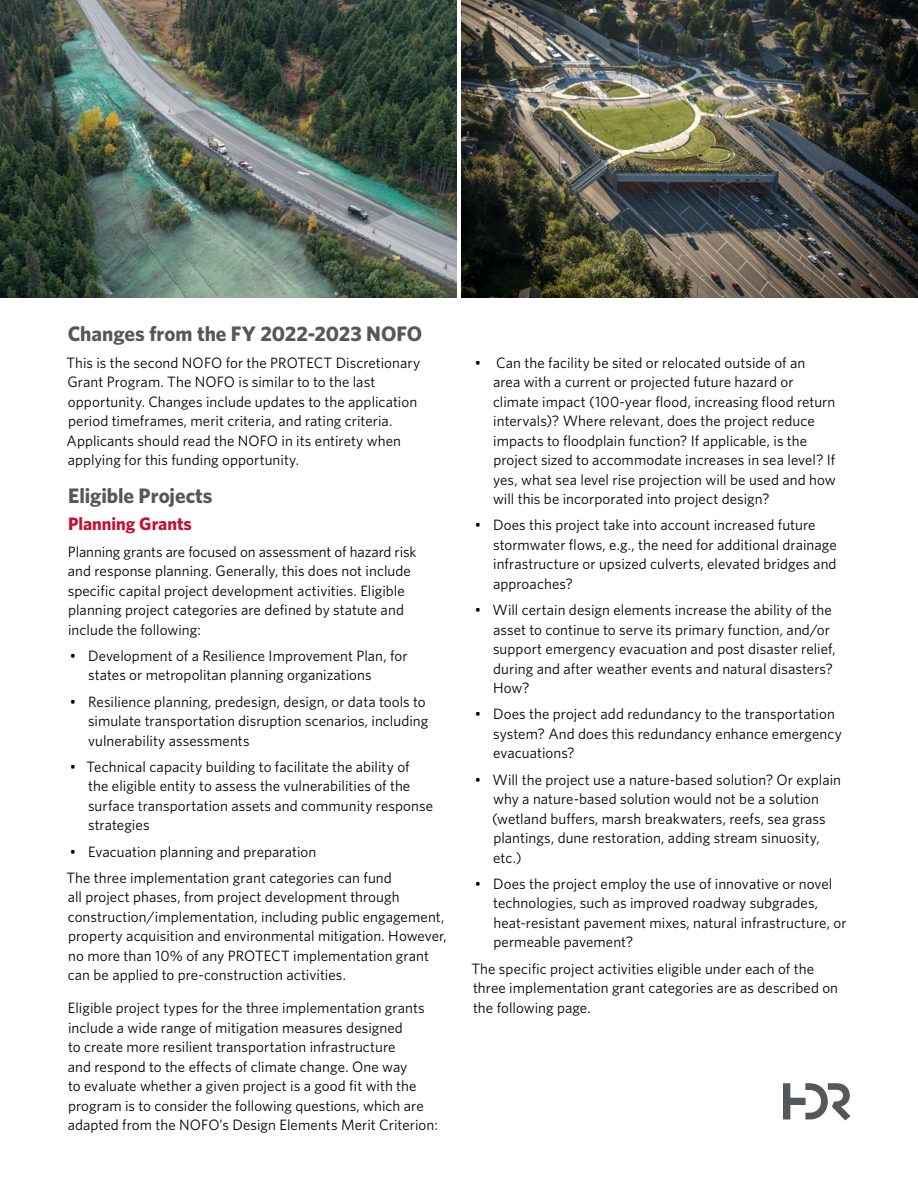
<style>
.page{position:relative;width:918px;height:1188px;background:#fff}
.page>*{position:absolute;margin:0;border:0;box-sizing:border-box;transform-origin:0 0}
.t1{font:700 21px "Whitney";color:#54585a}
.t2{font:700 18px "Whitney";color:#c8102e}
.t3{font:15px/19.5px "Whitney";letter-spacing:.005em;color:#000}
</style>
<div class="page">
<img style="left:0;top:0;width:457px;height:298px">
<img style="left:461px;top:0;width:457px;height:298px">
<svg style="left:783px;top:1083px;width:67px;height:38px"></svg>
<h1 class="t1" style="left:68px;top:320px;width:356px">Changes from the FY 2022-2023 NOFO</h1>
<p class="t3" style="left:66px;top:352px;width:355px">This is the second NOFO for the PROTECT Discretionary Grant Program. The NOFO is similar to to the last opportunity. Changes include updates to the application period timeframes, merit criteria, and rating criteria.<br>Applicants should read the NOFO in its entirety when applying for this funding opportunity.</p>
<h1 class="t1" style="left:68px;top:481px;width:146px">Eligible Projects</h1>
<p class="t2" style="left:68px;top:512px;width:125px">Planning Grants</p>
<p class="t3" style="left:68px;top:541px;width:350px">Planning grants are focused on assessment of hazard risk and response planning. Generally, this does not include specific capital project development activities. Eligible planning project categories are defined by statute and include the following:</p>
<p class="t3" style="left:88px;top:646px;width:321px;text-indent:-18px">• Development of a Resilience Improvement Plan, for states or metropolitan planning organizations</p>
<p class="t3" style="left:88px;top:691px;width:342px;text-indent:-18px">• Resilience planning, predesign, design, or data tools to simulate transportation disruption scenarios, including vulnerability assessments</p>
<p class="t3" style="left:88px;top:757px;width:347px;text-indent:-18px">• Technical capacity building to facilitate the ability of the eligible entity to assess the vulnerabilities of the surface transportation assets and community response strategies</p>
<p class="t3" style="left:66px;top:838px;width:327px;line-height:26.2px">• Evacuation planning and preparation<br>The three implementation grant categories can fund</p>
<p class="t3" style="left:68px;top:887px;width:381px">all project phases, from project development through construction/implementation, including public engagement, property acquisition and environmental mitigation. However, no more than 10% of any PROTECT implementation grant can be applied to pre-construction activities.</p>
<p class="t3" style="left:68px;top:998px;width:371px">Eligible project types for the three implementation grants include a wide range of mitigation measures designed<br>to create more resilient transportation infrastructure<br>and respond to the effects of climate change. One way<br>to evaluate whether a given project is a good fit with the program is to consider the following questions, which are adapted from the NOFO’s Design Elements Merit Criterion:</p>
<p class="t3" style="left:493px;top:352px;width:344px;text-indent:-18px">• Can the facility be sited or relocated outside of an area with a current or projected future hazard or climate impact (100-year flood, increasing flood return intervals)? Where relevant, does the project reduce impacts to floodplain function? If applicable, is the project sized to accommodate increases in sea level? If yes, what sea level rise projection will be used and how will this be incorporated into project design?</p>
<p class="t3" style="left:493px;top:515px;width:345px;text-indent:-18px">• Does this project take into account increased future stormwater flows, e.g., the need for additional drainage infrastructure or upsized culverts, elevated bridges and approaches?</p>
<p class="t3" style="left:493px;top:600px;width:344px;text-indent:-18px">• Will certain design elements increase the ability of the asset to continue to serve its primary function, and/or support emergency evacuation and post disaster relief, during and after weather events and natural disasters?<br>How?</p>
<p class="t3" style="left:493px;top:704px;width:350px;text-indent:-18px">• Does the project add redundancy to the transportation system? And does this redundancy enhance emergency evacuations?</p>
<p class="t3" style="left:492px;top:769px;width:350px;text-indent:-18px">• Will the project use a nature-based solution? Or explain why a nature-based solution would not be a solution (wetland buffers, marsh breakwaters, reefs, sea grass plantings, dune restoration, adding stream sinuosity, etc.)</p>
<p class="t3" style="left:493px;top:874px;width:355px;text-indent:-19px">• Does the project employ the use of innovative or novel technologies, such as improved roadway subgrades, heat-resistant pavement mixes, natural infrastructure, or permeable pavement?</p>
<p class="t3" style="left:471px;top:958px;width:368px">The specific project activities eligible under each of the three implementation grant categories are as described on the following page.</p>
</div>
